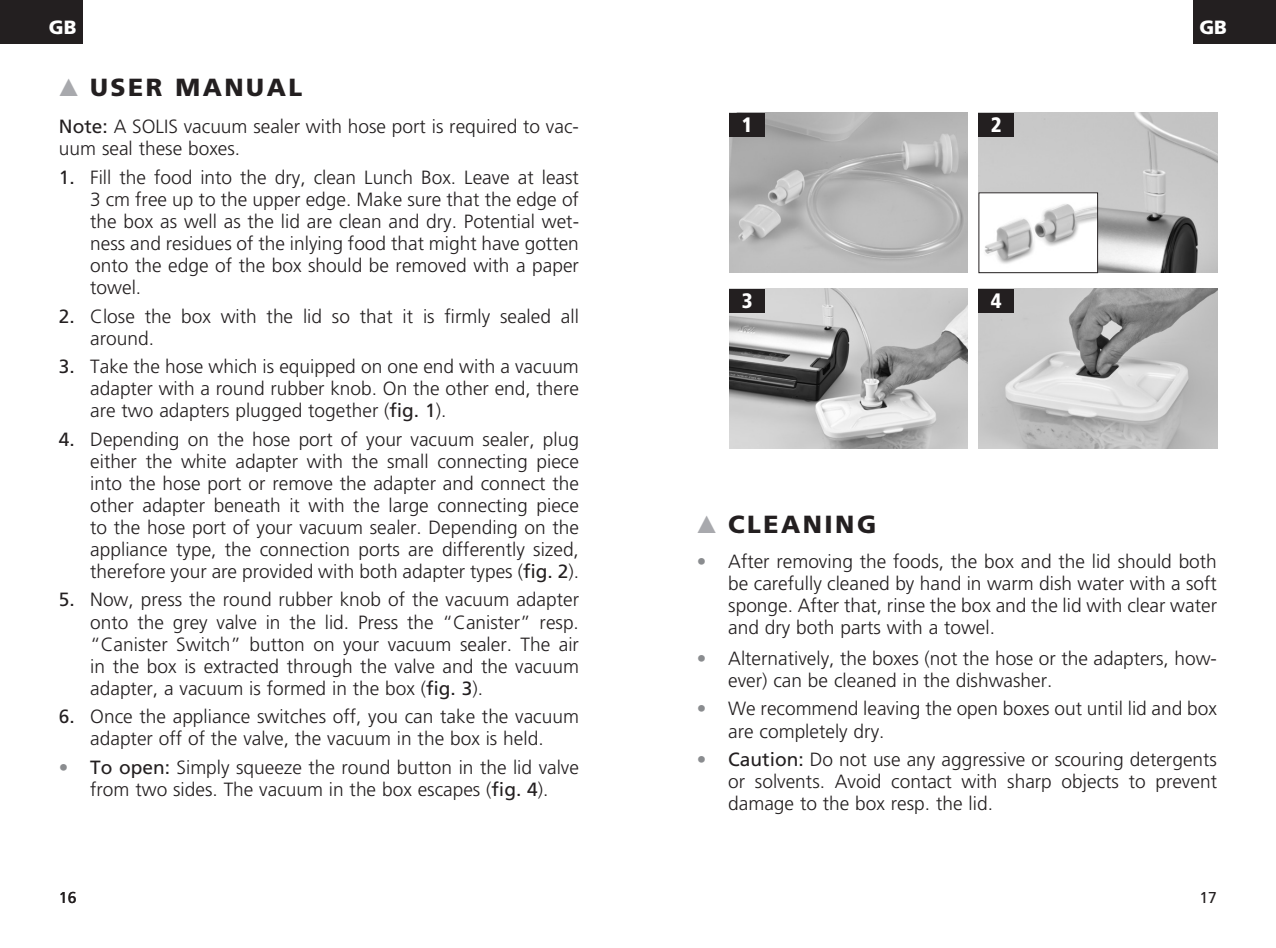
<style>
.page{position:relative;width:1276px;height:948px;background:#fff}
.page>*{position:absolute;margin:0;border:0;box-sizing:border-box;transform-origin:0 0}
.t1{font:900 24.75px "Frutiger";letter-spacing:.1em;color:#231f20}
.t2{font:900 condensed 20.93px "Frutiger";color:#fff}
.t3{font:300 19.12px/22.1px "Frutiger";color:#231f20;text-align:justify}
.t4{font:900 19.12px "Frutiger";color:#fff}
.t5{font:15.75px "Frutiger";color:#231f20}
.s1{color:#a8a9ad}
.s2{font-weight:400}
.s3{font-weight:400;color:#8a8c8f}
</style>
<div class="page">
<div style="left:0;top:0;width:83px;height:44px;background:#231f20"></div>
<div style="left:1193px;top:0;width:83px;height:44px;background:#231f20"></div>
<img style="left:729px;top:113px;width:239px;height:159px">
<img style="left:978px;top:113px;width:239px;height:159px">
<img style="left:729px;top:289px;width:239px;height:159px">
<img style="left:978px;top:289px;width:239px;height:159px">
<div style="left:729px;top:113px;width:36px;height:23px;background:#231f20"></div>
<div style="left:978px;top:113px;width:36px;height:23px;background:#231f20"></div>
<div style="left:729px;top:289px;width:36px;height:23px;background:#231f20"></div>
<div style="left:978px;top:289px;width:36px;height:23px;background:#231f20"></div>
<img style="left:980px;top:194px;width:115px;height:77px">
<div style="left:978px;top:192px;width:119px;height:81px;border:1px solid #231f20"></div>
<p class="t4" style="left:49px;top:16px;width:29px">GB</p>
<p class="t4" style="left:1199px;top:16px;width:29px">GB</p>
<p class="t4" style="left:50px;top:16px;width:28px">DE</p>
<p class="t1" style="left:59px;top:72px;width:245px"><span class="s1">▲</span> USER MANUAL</p>
<p class="t3" style="left:59px;top:115px;width:521px"><span class="s2">Note:</span> A SOLIS vacuum sealer with hose port is required to vac&shy;uum seal these boxes.</p>
<p class="t3" style="left:90px;top:166px;width:490px;text-indent:-31px"><span class="s2">1.</span> Fill the food into the dry, clean Lunch Box. Leave at least 3 cm free up to the upper edge. Make sure that the edge of the box as well as the lid are clean and dry. Potential wet&shy;ness and residues of the inlying food that might have gotten onto the edge of the box should be removed with a paper towel.</p>
<p class="t3" style="left:90px;top:305px;width:490px;text-indent:-31px"><span class="s2">2.</span> Close the box with the lid so that it is firmly sealed all around.</p>
<p class="t3" style="left:90px;top:355px;width:490px;text-indent:-31px"><span class="s2">3.</span> Take the hose which is equipped on one end with a vacuum adapter with a round rubber knob. On the other end, there are two adapters plugged together (<span class="s2">fig. 1</span>).</p>
<p class="t3" style="left:90px;top:428px;width:490px;text-indent:-31px"><span class="s2">4.</span> Depending on the hose port of your vacuum sealer, plug either the white adapter with the small connecting piece into the hose port or remove the adapter and connect the other adapter beneath it with the large connecting piece to the hose port of your vacuum sealer. Depending on the appliance type, the connection ports are differently sized, therefore your are provided with both adapter types (<span class="s2">fig. 2</span>).</p>
<p class="t3" style="left:90px;top:588px;width:490px;text-indent:-31px"><span class="s2">5.</span> Now, press the round rubber knob of the vacuum adapter onto the grey valve in the lid. Press the “Canister” resp. “Canister Switch” button on your vacuum sealer. The air in the box is extracted through the valve and the vacuum adapter, a vacuum is formed in the box (<span class="s2">fig. 3</span>).</p>
<p class="t3" style="left:59px;top:705px;width:521px;text-align:center"><span class="s2">6.</span> Once the appliance switches off, you can take the vacuum adapter off of the valve, the vacuum in the box is held.</p>
<p class="t3" style="left:59px;top:755px;width:521px;text-align:center"><span class="s3">•</span> <span class="s2">To open:</span> Simply squeeze the round button in the lid valve from two sides. The vacuum in the box escapes (<span class="s2">fig. 4</span>).</p>
<p class="t2" style="left:742px;top:112px;width:12px">1</p>
<p class="t2" style="left:991px;top:112px;width:12px">2</p>
<p class="t2" style="left:742px;top:288px;width:12px">3</p>
<p class="t2" style="left:991px;top:288px;width:12px">4</p>
<p class="t1" style="left:697px;top:509px;width:181px"><span class="s1">▲</span> CLEANING</p>
<p class="t3" style="left:728px;top:550px;width:490px;text-indent:-31px"><span class="s3">•</span> After removing the foods, the box and the lid should both be carefully cleaned by hand in warm dish water with a soft sponge. After that, rinse the box and the lid with clear water and dry both parts with a towel.</p>
<p class="t3" style="left:728px;top:647px;width:490px;text-indent:-31px"><span class="s3">•</span> Alternatively, the boxes (not the hose or the adapters, how&shy;ever) can be cleaned in the dishwasher.</p>
<p class="t3" style="left:728px;top:697px;width:490px;text-indent:-31px"><span class="s3">•</span> We recommend leaving the open boxes out until lid and box are completely dry.</p>
<p class="t3" style="left:728px;top:748px;width:490px;text-indent:-31px"><span class="s3">•</span> <span class="s2">Caution:</span> Do not use any aggressive or scouring detergents or solvents. Avoid contact with sharp objects to prevent damage to the box resp. the lid.</p>
<p class="t5" style="left:59px;top:888px;width:19px">16</p>
<p class="t5" style="left:1199px;top:888px;width:19px">17</p>
</div>
